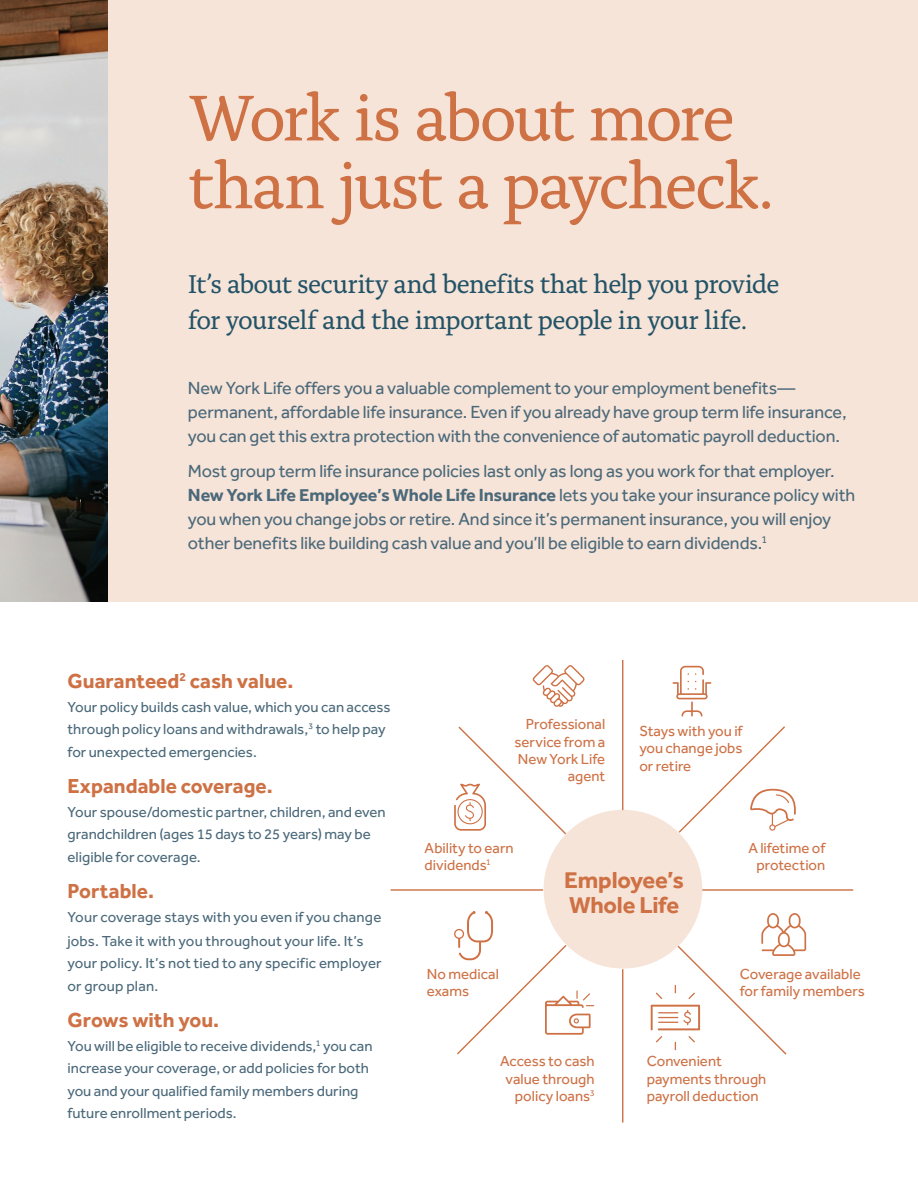
<style>
.page{position:relative;width:918px;height:1188px;background:#fff}
.page>*{position:absolute;margin:0;border:0;box-sizing:border-box;transform-origin:0 0}
.t1{font:67.8px/67.8px "Alda OT";letter-spacing:-.05em;color:#ce7145}
.t2{font:27px/36px "Alda OT";letter-spacing:-.035em;color:#225367}
.t3{font:700 23.85px/24.9px "Effra Pro";letter-spacing:-.01em;color:#ce7145}
.t4{font:700 21px "Effra";color:#ce7145}
.t5{font:18px/24px "NYLIC Effra";letter-spacing:-.005em;color:#4b697a}
.t6{font:15px/22.5px "Effra";color:#4b697a}
.t7{font:15px/17.4px "Effra Pro";color:#ce7145}
.s1{font-weight:700}
</style>
<div class="page">
<div style="left:0;top:0;width:918px;height:602px;background:#f7e4d8"></div>
<img style="left:0;top:0;width:108px;height:602px">
<svg style="left:390px;top:659px;width:464px;height:464px"></svg>
<svg style="left:532px;top:665px;width:53px;height:42px"></svg>
<svg style="left:673px;top:666px;width:38px;height:50px"></svg>
<svg style="left:750px;top:789px;width:46px;height:42px"></svg>
<svg style="left:761px;top:913px;width:45px;height:43px"></svg>
<svg style="left:651px;top:985px;width:49px;height:65px"></svg>
<svg style="left:454px;top:910px;width:39px;height:50px"></svg>
<svg style="left:545px;top:990px;width:50px;height:45px"></svg>
<svg style="left:454px;top:784px;width:32px;height:47px"></svg>
<h1 class="t1" style="left:188px;top:90px;width:588px">Work is about more than just a paycheck.</h1>
<h2 class="t2" style="left:188px;top:268px;width:593px">It’s about security and benefits that help you provide for yourself and the important people in your life.</h2>
<p class="t5" style="left:188px;top:376px;width:660px">New York Life offers you a valuable complement to your employment benefits— permanent, affordable life insurance. Even if you already have group term life insurance, you can get this extra protection with the convenience of automatic payroll deduction.</p>
<p class="t5" style="left:188px;top:459px;width:669px">Most group term life insurance policies last only as long as you work for that employer.<br><span class="s1">New York Life Employee’s Whole Life Insurance</span> lets you take your insurance policy with you when you change jobs or retire. And since it’s permanent insurance, you will enjoy other benefits like building cash value and you’ll be eligible to earn dividends.<sup>1</sup></p>
<p class="t4" style="left:68px;top:668px;width:228px">Guaranteed<sup>2</sup> cash value.</p>
<p class="t6" style="left:68px;top:695px;width:325px">Your policy builds cash value, which you can access through policy loans and withdrawals,<sup>3</sup> to help pay for unexpected emergencies.</p>
<p class="t4" style="left:68px;top:773px;width:207px">Expandable coverage.</p>
<p class="t6" style="left:68px;top:800px;width:320px">Your spouse/domestic partner, children, and even grandchildren (ages 15 days to 25 years) may be eligible for coverage.</p>
<p class="t4" style="left:68px;top:878px;width:88px">Portable.</p>
<p class="t6" style="left:68px;top:904px;width:315px;line-height:24px">Your coverage stays with you even if you change jobs. Take it with you throughout your life. It’s</p>
<p class="t6" style="left:68px;top:952px;width:316px">your policy. It’s not tied to any specific employer or group plan.</p>
<p class="t4" style="left:68px;top:1007px;width:153px">Grows with you.</p>
<p class="t6" style="left:68px;top:1034px;width:307px">You will be eligible to receive dividends,<sup>1</sup> you can increase your coverage, or add policies for both you and your qualified family members during future enrollment periods.</p>
<p class="t7" style="left:515px;top:715px;width:92px;text-align:right">Professional service from a<br>New York Life agent</p>
<p class="t7" style="left:639px;top:722px;width:105px;text-align:justify">Stays with you if you change jobs or retire</p>
<p class="t7" style="left:425px;top:839px;width:90px">Ability to earn dividends<sup>1</sup></p>
<p class="t7" style="left:427px;top:965px;width:74px">No medical exams</p>
<h3 class="t3" style="left:564px;top:867px;width:122px">Employee’s<br>Whole Life</h3>
<p class="t7" style="left:748px;top:839px;width:78px;text-align:center">A lifetime of protection</p>
<p class="t7" style="left:740px;top:965px;width:127px">Coverage available for family members</p>
<p class="t7" style="left:500px;top:1053px;width:96px;text-align:right">Access to cash value through policy loans<sup>3</sup></p>
<p class="t7" style="left:647px;top:1053px;width:121px">Convenient payments through payroll deduction</p>
</div>
